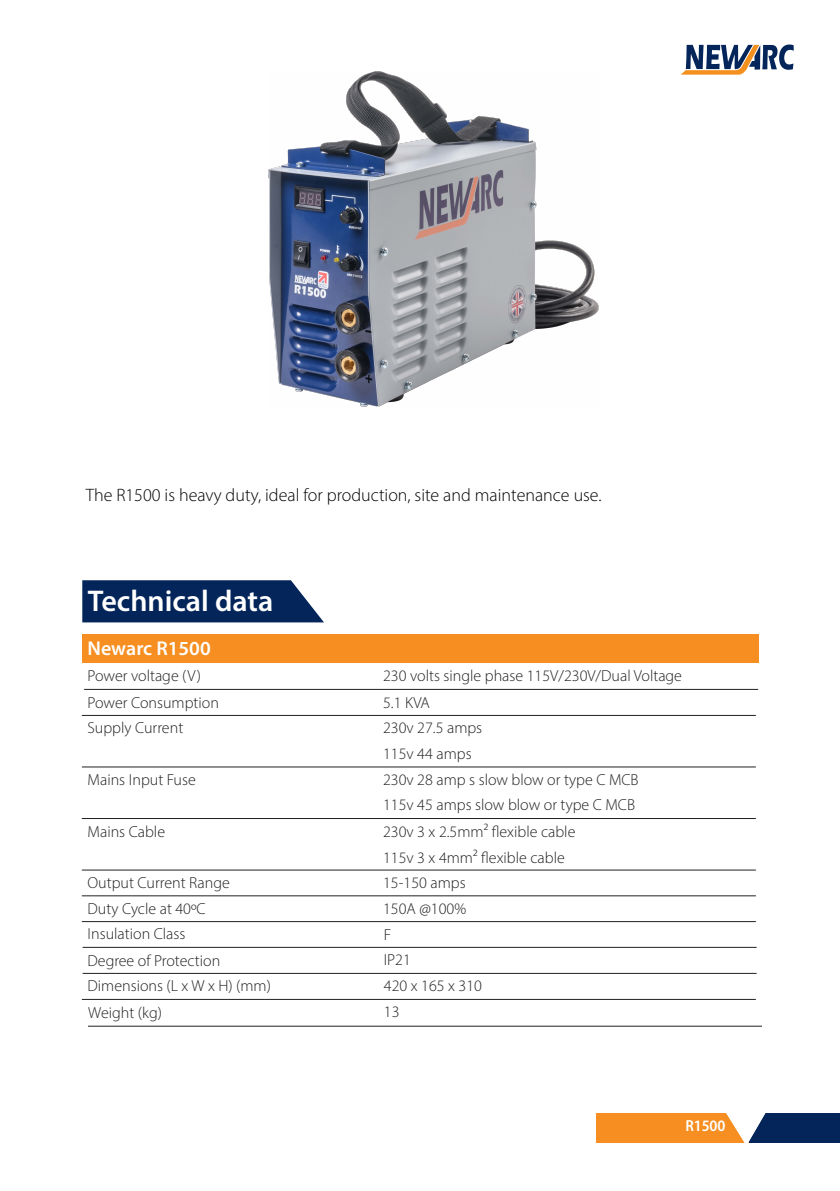
<style>
.page{position:relative;width:840px;height:1191px;background:#fff}
.page>*{position:absolute;margin:0;border:0;box-sizing:border-box;transform-origin:0 0}
.t1{font:600 30px "Myriad Pro";color:#fff}
.t2{font:600 20px "Myriad Pro";color:#fff}
.t3{font:300 18px "Myriad Pro";color:#000001}
.t4{font:300 16px/25.8px "Myriad Pro";color:#231f20}
.t5{font:600 semi-condensed 16px "Myriad Pro";letter-spacing:-.01em;color:#fff}
</style>
<div class="page">
<div style="left:748px;top:1113px;width:91px;height:29px;background:#03255a"></div>
<div style="left:596px;top:1113px;width:152px;height:29px;background:#f68e21"></div>
<svg style="left:725px;top:1113px;width:40px;height:30px"></svg>
<svg style="left:681px;top:45px;width:112px;height:30px"></svg>
<svg style="left:82px;top:580px;width:242px;height:42px;background:#153566"></svg>
<img style="left:268px;top:71px;width:330px;height:335px">
<hr style="left:84px;top:689px;width:673px;height:1px;background:#231f20">
<hr style="left:82px;top:715px;width:673px;height:1px;background:#231f20">
<hr style="left:82px;top:766px;width:673px;height:1px;background:#231f20">
<hr style="left:82px;top:818px;width:673px;height:1px;background:#231f20">
<hr style="left:82px;top:869px;width:673px;height:1px;background:#231f20">
<hr style="left:83px;top:973px;width:673px;height:1px;background:#231f20">
<hr style="left:82px;top:921px;width:673px;height:1px;background:#231f20">
<hr style="left:82px;top:999px;width:673px;height:1px;background:#231f20">
<hr style="left:83px;top:947px;width:673px;height:1px;background:#231f20">
<div style="left:82px;top:634px;width:675px;height:29px;background:#f68e21"></div>
<hr style="left:88px;top:1025px;width:673px;height:1px;background:#231f20">
<hr style="left:82px;top:895px;width:673px;height:1px;background:#231f20">
<p class="t3" style="left:86px;top:484px;width:517px">The R1500 is heavy duty, ideal for production, site and maintenance use.</p>
<h1 class="t1" style="left:88px;top:582px;width:187px">Technical data</h1>
<p class="t2" style="left:87px;top:636px;width:125px">Newarc R1500</p>
<p class="t4" style="left:87px;top:663px;width:115px">Power voltage (V)</p>
<p class="t4" style="left:383px;top:663px;width:300px">230 volts single phase 115V/230V/Dual Voltage</p>
<p class="t4" style="left:87px;top:689px;width:133px">Power Consumption</p>
<p class="t4" style="left:383px;top:689px;width:48px">5.1 KVA</p>
<p class="t4" style="left:87px;top:715px;width:97px">Supply Current</p>
<p class="t4" style="left:383px;top:715px;width:101px">230v 27.5 amps<br>115v 44 amps</p>
<p class="t4" style="left:87px;top:767px;width:110px">Mains Input Fuse</p>
<p class="t4" style="left:383px;top:767px;width:257px;line-height:25.2px">230v 28 amp s slow blow or type C MCB<br>115v 45 amps slow blow or type C MCB</p>
<p class="t4" style="left:87px;top:818px;width:79px">Mains Cable</p>
<p class="t4" style="left:383px;top:818px;width:194px">230v 3 x 2.5mm² flexible cable<br>115v 3 x 4mm² flexible cable</p>
<p class="t4" style="left:87px;top:869px;width:144px">Output Current Range</p>
<p class="t4" style="left:383px;top:869px;width:84px">15-150 amps</p>
<p class="t4" style="left:87px;top:895px;width:119px">Duty Cycle at 40ºC</p>
<p class="t4" style="left:383px;top:895px;width:84px">150A @100%</p>
<p class="t4" style="left:87px;top:921px;width:99px">Insulation Class</p>
<p class="t4" style="left:383px;top:921px;width:9px">F</p>
<p class="t4" style="left:87px;top:947px;width:134px">Degree of Protection</p>
<p class="t4" style="left:383px;top:946px;width:29px">IP21</p>
<p class="t4" style="left:88px;top:999px;width:75px">Weight (kg)</p>
<p class="t4" style="left:383px;top:998px;width:17px">13</p>
<p class="t4" style="left:87px;top:973px;width:185px">Dimensions (L x W x H) (mm)</p>
<p class="t4" style="left:383px;top:972px;width:100px">420 x 165 x 310</p>
<p class="t5" style="left:685px;top:1115px;width:41px">R1500</p>
</div>
